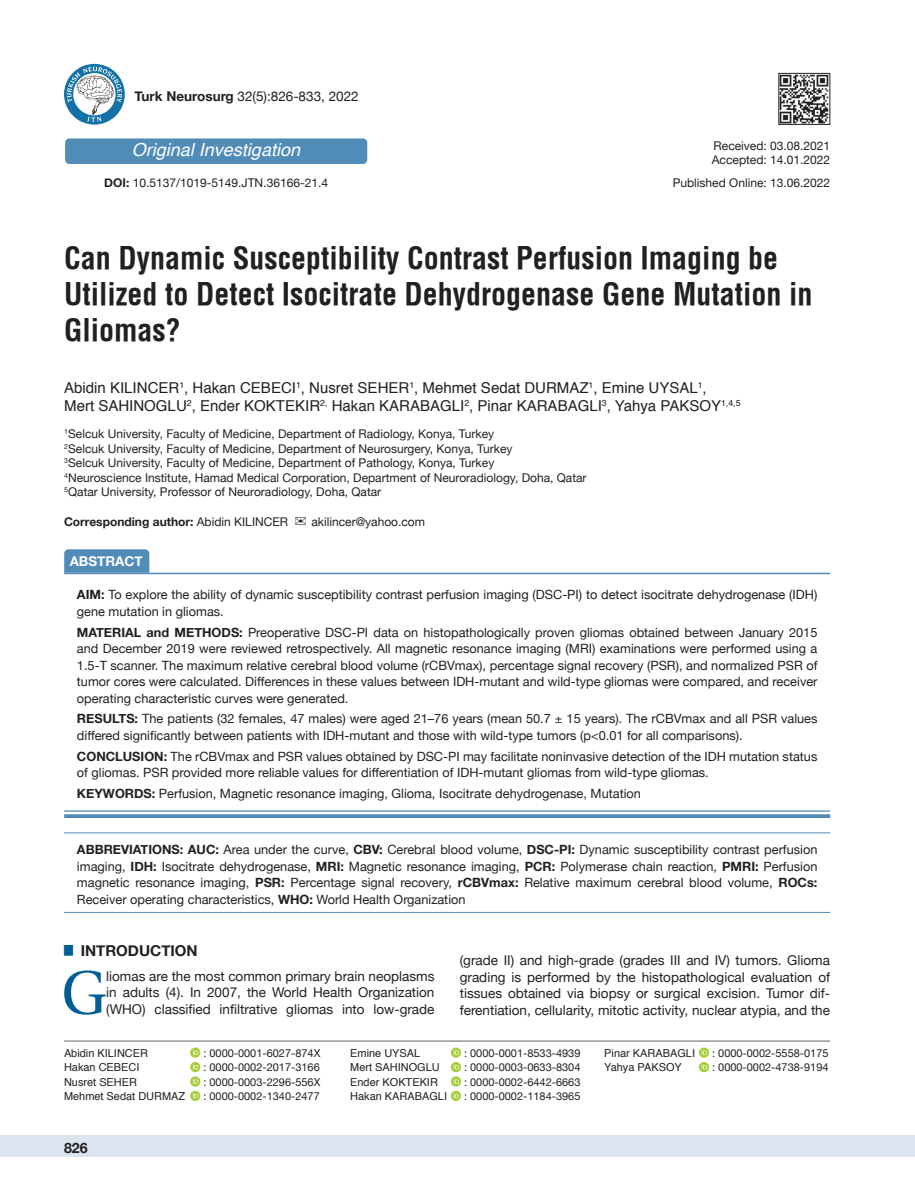
<style>
.page{position:relative;width:915px;height:1191px;background:#fff}
.page>*{position:absolute;margin:0;border:0;box-sizing:border-box;transform-origin:0 0}
.t1{font:61.2px "Utopia";color:#005d95}
.t2{font:700 30px/36px "Helvetica Condens";color:#231f20}
.t3{font:italic 18px "Helvetica";color:#fff}
.t4{font:15px/18px "Helvetica";color:#231f20}
.t5{font:700 15px "Helvetica Neue";color:#231f20}
.t6{font:700 14.25px "Helvetica Neue";color:#231f20}
.t7{font:13.5px/16.5px "Helvetica Neue";color:#231f20;text-align:justify}
.t8{font:700 13.5px "Helvetica Neue";color:#fff}
.t9{font:12.75px/16.5px "Helvetica Neue";color:#231f20}
.t10{font:12px/14.4px "Helvetica Neue";color:#231f20}
.t11{font:700 12px "Helvetica Neue";color:#231f20}
.t12{font:10.95px "Helvetica Neue";color:#231f20}
.t13{font:10.95px "Helvetica";color:#231f20}
.s1{font-weight:700}
.s2{font-weight:400}
</style>
<div class="page">
<div style="left:0;top:1135px;width:914px;height:22px;background:#dbe5f0"></div>
<hr style="left:64px;top:1040px;width:765px;height:1px;background:#636366">
<svg style="left:64px;top:549px;width:85px;height:24px;background:#558fba"></svg>
<svg style="left:64px;top:811px;width:766px;height:1px"></svg>
<hr style="left:64px;top:573px;width:766px;height:1px;background:#518cb9">
<hr style="left:64px;top:810px;width:766px;height:1px;background:#518cb9">
<svg style="left:64px;top:814px;width:766px;height:4px;background:#5b92bd"></svg>
<hr style="left:64px;top:832px;width:766px;height:1px;background:#518cb9">
<hr style="left:64px;top:912px;width:766px;height:1px;background:#518cb9">
<img style="left:780px;top:75px;width:47px;height:48px">
<div style="left:778px;top:73px;width:51px;height:52px;border:1px solid #231f20"></div>
<svg style="left:698px;top:1047px;width:10px;height:10px"></svg>
<svg style="left:701px;top:1049px;width:6px;height:6px"></svg>
<svg style="left:698px;top:1062px;width:10px;height:10px"></svg>
<svg style="left:701px;top:1063px;width:6px;height:6px"></svg>
<svg style="left:190px;top:1047px;width:10px;height:10px"></svg>
<svg style="left:193px;top:1049px;width:5px;height:6px"></svg>
<svg style="left:190px;top:1062px;width:10px;height:10px"></svg>
<svg style="left:193px;top:1063px;width:5px;height:6px"></svg>
<svg style="left:190px;top:1076px;width:10px;height:10px"></svg>
<svg style="left:193px;top:1078px;width:5px;height:5px"></svg>
<svg style="left:190px;top:1090px;width:10px;height:11px"></svg>
<svg style="left:193px;top:1092px;width:5px;height:6px"></svg>
<svg style="left:450px;top:1047px;width:11px;height:10px"></svg>
<svg style="left:453px;top:1049px;width:6px;height:6px"></svg>
<svg style="left:450px;top:1062px;width:11px;height:10px"></svg>
<svg style="left:453px;top:1063px;width:6px;height:6px"></svg>
<svg style="left:450px;top:1076px;width:11px;height:10px"></svg>
<svg style="left:453px;top:1078px;width:6px;height:5px"></svg>
<svg style="left:450px;top:1090px;width:11px;height:11px"></svg>
<svg style="left:453px;top:1092px;width:6px;height:6px"></svg>
<svg style="left:64px;top:64px;width:61px;height:61px"></svg>
<svg style="left:67px;top:67px;width:55px;height:55px"></svg>
<div style="left:65px;top:138px;width:302px;height:26px;background:#518cb9;border-radius:4px"></div>
<p class="t7" style="left:134px;top:89px;width:225px"><span class="s1">Turk Neurosurg</span> 32(5):826-833, 2022</p>
<h3 class="t3" style="left:132px;top:136px;width:170px">Original Investigation</h3>
<p class="t10" style="left:104px;top:177px;width:225px"><span class="s1">DOI:</span> 10.5137/1019-5149.JTN.36166-21.4</p>
<p class="t10" style="left:711px;top:139px;width:120px">Received: 03.08.2021<br>Accepted: 14.01.2022</p>
<p class="t10" style="left:672px;top:176px;width:159px">Published Online: 13.06.2022</p>
<h2 class="t2" style="left:64px;top:240px;width:749px">Can Dynamic Susceptibility Contrast Perfusion Imaging be<br>Utilized to Detect Isocitrate Dehydrogenase Gene Mutation in<br>Gliomas?</h2>
<p class="t4" style="left:64px;top:379px;width:677px">Abidin KILINCER<sup>1</sup>, Hakan CEBECI<sup>1</sup>, Nusret SEHER<sup>1</sup>, Mehmet Sedat DURMAZ<sup>1</sup>, Emine UYSAL<sup>1</sup>,<br>Mert SAHINOGLU<sup>2</sup>, Ender KOKTEKIR<sup>2,</sup> Hakan KARABAGLI<sup>2</sup>, Pinar KARABAGLI<sup>3</sup>, Yahya PAKSOY<sup>1,4,5</sup></p>
<p class="t10" style="left:64px;top:427px;width:523px"><sup>1</sup>Selcuk University, Faculty of Medicine, Department of Radiology, Konya, Turkey<br><sup>2</sup>Selcuk University, Faculty of Medicine, Department of Neurosurgery, Konya, Turkey<br><sup>3</sup>Selcuk University, Faculty of Medicine, Department of Pathology, Konya, Turkey<br><sup>4</sup>Neuroscience Institute, Hamad Medical Corporation, Department of Neuroradiology, Doha, Qatar <sup>5</sup>Qatar University, Professor of Neuroradiology, Doha, Qatar</p>
<p class="t11" style="left:64px;top:512px;width:225px">Corresponding author: <span class="s2">Abidin KILINCER</span></p>
<p class="t10" style="left:311px;top:515px;width:115px">akilincer@yahoo.com</p>
<p class="t8" style="left:70px;top:550px;width:75px">ABSTRACT</p>
<p class="t9" style="left:77px;top:587px;width:741px"><span class="s1">AIM:</span> To explore the ability of dynamic susceptibility contrast perfusion imaging (DSC-PI) to detect isocitrate dehydrogenase (IDH) gene mutation in gliomas.</p>
<p class="t9" style="left:77px;top:624px;width:741px;text-align:justify"><span class="s1">MATERIAL and METHODS:</span> Preoperative DSC-PI data on histopathologically proven gliomas obtained between January 2015 and December 2019 were reviewed retrospectively. All magnetic resonance imaging (MRI) examinations were performed using a 1.5-T scanner. The maximum relative cerebral blood volume (rCBVmax), percentage signal recovery (PSR), and normalized PSR of tumor cores were calculated. Differences in these values between IDH-mutant and wild-type gliomas were compared, and receiver operating characteristic curves were generated.</p>
<p class="t9" style="left:77px;top:711px;width:741px"><span class="s1">RESULTS:</span> The patients (32 females, 47 males) were aged 21–76 years (mean 50.7 ± 15 years). The rCBVmax and all PSR values differed significantly between patients with IDH-mutant and those with wild-type tumors (p&lt;0.01 for all comparisons).</p>
<p class="t9" style="left:77px;top:748px;width:741px"><span class="s1">CONCLUSION:</span> The rCBVmax and PSR values obtained by DSC-PI may facilitate noninvasive detection of the IDH mutation status of gliomas. PSR provided more reliable values for differentiation of IDH-mutant gliomas from wild-type gliomas.</p>
<p class="t9" style="left:77px;top:786px;width:565px"><span class="s1">KEYWORDS:</span> Perfusion, Magnetic resonance imaging, Glioma, Isocitrate dehydrogenase, Mutation</p>
<p class="t9" style="left:77px;top:842px;width:741px;text-align:justify"><span class="s1">ABBREVIATIONS: AUC:</span> Area under the curve, <span class="s1">CBV:</span> Cerebral blood volume, <span class="s1">DSC-PI:</span> Dynamic susceptibility contrast perfusion imaging, <span class="s1">IDH:</span> Isocitrate dehydrogenase, <span class="s1">MRI:</span> Magnetic resonance imaging, <span class="s1">PCR:</span> Polymerase chain reaction, <span class="s1">PMRI:</span> Perfusion magnetic resonance imaging, <span class="s1">PSR:</span> Percentage signal recovery, <span class="s1">rCBVmax:</span> Relative maximum cerebral blood volume, <span class="s1">ROCs:<br></span>Receiver operating characteristics, <span class="s1">WHO:</span> World Health Organization</p>
<p class="t5" style="left:64px;top:938px;width:135px"><sup>█</sup> INTRODUCTION</p>
<h1 class="t1" style="left:61px;top:957px;width:46px">G</h1>
<p class="t7" style="left:106px;top:968px;width:329px">liomas are the most common primary brain neoplasms in adults (4). In 2007, the World Health Organization (WHO) classified infiltrative gliomas into low-grade</p>
<p class="t7" style="left:459px;top:953px;width:371px">(grade II) and high-grade (grades III and IV) tumors. Glioma grading is performed by the histopathological evaluation of tissues obtained via biopsy or surgical excision. Tumor dif&shy;ferentiation, cellularity, mitotic activity, nuclear atypia, and the</p>
<p class="t13" style="left:64px;top:1044px;width:85px">Abidin KILINCER</p>
<p class="t12" style="left:203px;top:1045px;width:118px">: 0000-0001-6027-874X</p>
<p class="t13" style="left:64px;top:1059px;width:77px">Hakan CEBECI</p>
<p class="t12" style="left:203px;top:1059px;width:118px">: 0000-0002-2017-3166</p>
<p class="t13" style="left:64px;top:1073px;width:75px">Nusret SEHER</p>
<p class="t12" style="left:203px;top:1074px;width:118px">: 0000-0003-2296-556X</p>
<p class="t13" style="left:64px;top:1088px;width:123px">Mehmet Sedat DURMAZ</p>
<p class="t12" style="left:203px;top:1088px;width:118px">: 0000-0002-1340-2477</p>
<p class="t6" style="left:64px;top:1137px;width:25px">826</p>
<p class="t13" style="left:350px;top:1044px;width:71px">Emine UYSAL</p>
<p class="t12" style="left:464px;top:1045px;width:118px">: 0000-0001-8533-4939</p>
<p class="t13" style="left:350px;top:1059px;width:91px">Mert SAHINOGLU</p>
<p class="t12" style="left:464px;top:1059px;width:118px">: 0000-0003-0633-8304</p>
<p class="t13" style="left:350px;top:1073px;width:89px">Ender KOKTEKIR</p>
<p class="t12" style="left:464px;top:1074px;width:118px">: 0000-0002-6442-6663</p>
<p class="t13" style="left:350px;top:1088px;width:98px">Hakan KARABAGLI</p>
<p class="t12" style="left:464px;top:1088px;width:118px">: 0000-0002-1184-3965</p>
<p class="t13" style="left:604px;top:1044px;width:92px">Pinar KARABAGLI</p>
<p class="t12" style="left:712px;top:1045px;width:118px">: 0000-0002-5558-0175</p>
<p class="t13" style="left:604px;top:1059px;width:79px">Yahya PAKSOY</p>
<p class="t12" style="left:712px;top:1059px;width:118px">: 0000-0002-4738-9194</p>
</div>
